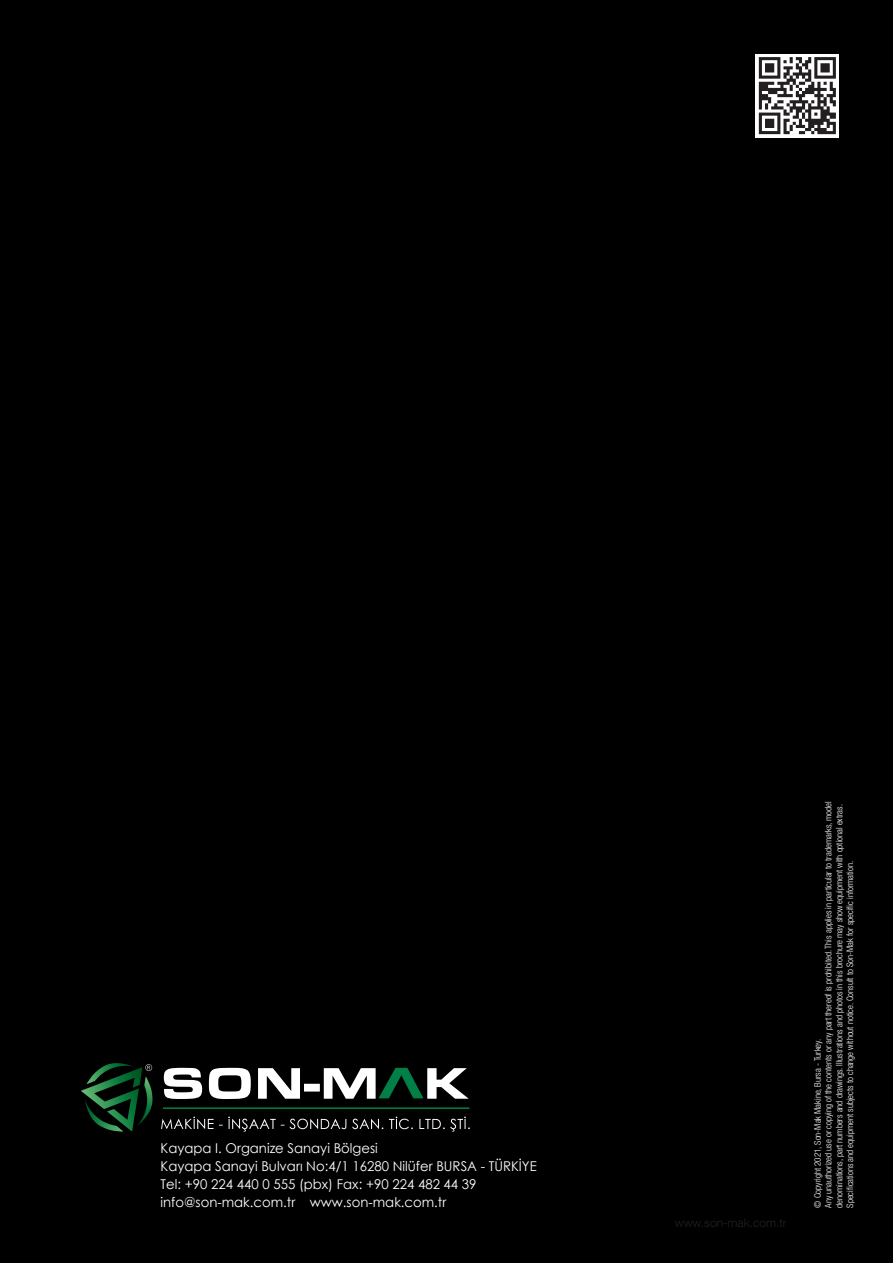
<style>
.page{position:relative;width:893px;height:1263px;background:#000001}
.page>*{position:absolute;margin:0;border:0;box-sizing:border-box;transform-origin:0 0}
.t1{font:13.5px "Century Gothic";color:#fff}
.t2{font:300 12px "Helvetica Neue LT Com";color:#231f20}
.t3{font:300 condensed 9px/10.8px "Helvetica Neue LT Com";color:#fff}
</style>
<div class="page">
<svg style="left:161px;top:1116px;width:309px;height:15px"></svg>
<hr style="left:163px;top:1107px;width:306px;height:2px;background:#007f46">
<svg style="left:164px;top:1068px;width:305px;height:31px"></svg>
<svg style="left:81px;top:1063px;width:72px;height:69px"></svg>
<svg style="left:756px;top:54px;width:83px;height:83px"></svg>
<svg style="left:759px;top:57px;width:77px;height:77px;background:#868384"></svg>
<p class="t1" style="left:161px;top:1139px;width:219px">Kayapa I. Organize Sanayi Bölgesi</p>
<p class="t1" style="left:161px;top:1157px;width:378px">Kayapa Sanayi Bulvarı No:4/1 16280 Nilüfer BURSA - TÜRKİYE</p>
<p class="t1" style="left:161px;top:1175px;width:318px">Tel: +90 224 440 0 555 (pbx) Fax: +90 224 482 44 39</p>
<p class="t1" style="left:161px;top:1193px;width:287px">info@son-mak.com.tr www.son-mak.com.tr</p>
<p class="t2" style="left:675px;top:1215px;width:113px">www.son-mak.com.tr</p>
<p class="t3" style="left:823px;top:1208px;width:408px;rotate:-90deg">Any unauthorized use or copying of the contents or any part thereof is prohibited. This applies in particular to trademarks, model denominations, part numbers and drawings. Illustrations and photos in this brochure may show equipment with optional extras.</p>
<p class="t3" style="left:844px;top:1208px;width:348px;rotate:-90deg">Specifications and equipment subjects to change without notice. Consult to Son-Mak for specific information.</p>
<p class="t3" style="left:812px;top:1208px;width:170px;rotate:-90deg">©️ Copyright 2021, Son-Mak Makine, Bursa - Turkey.</p>
</div>
